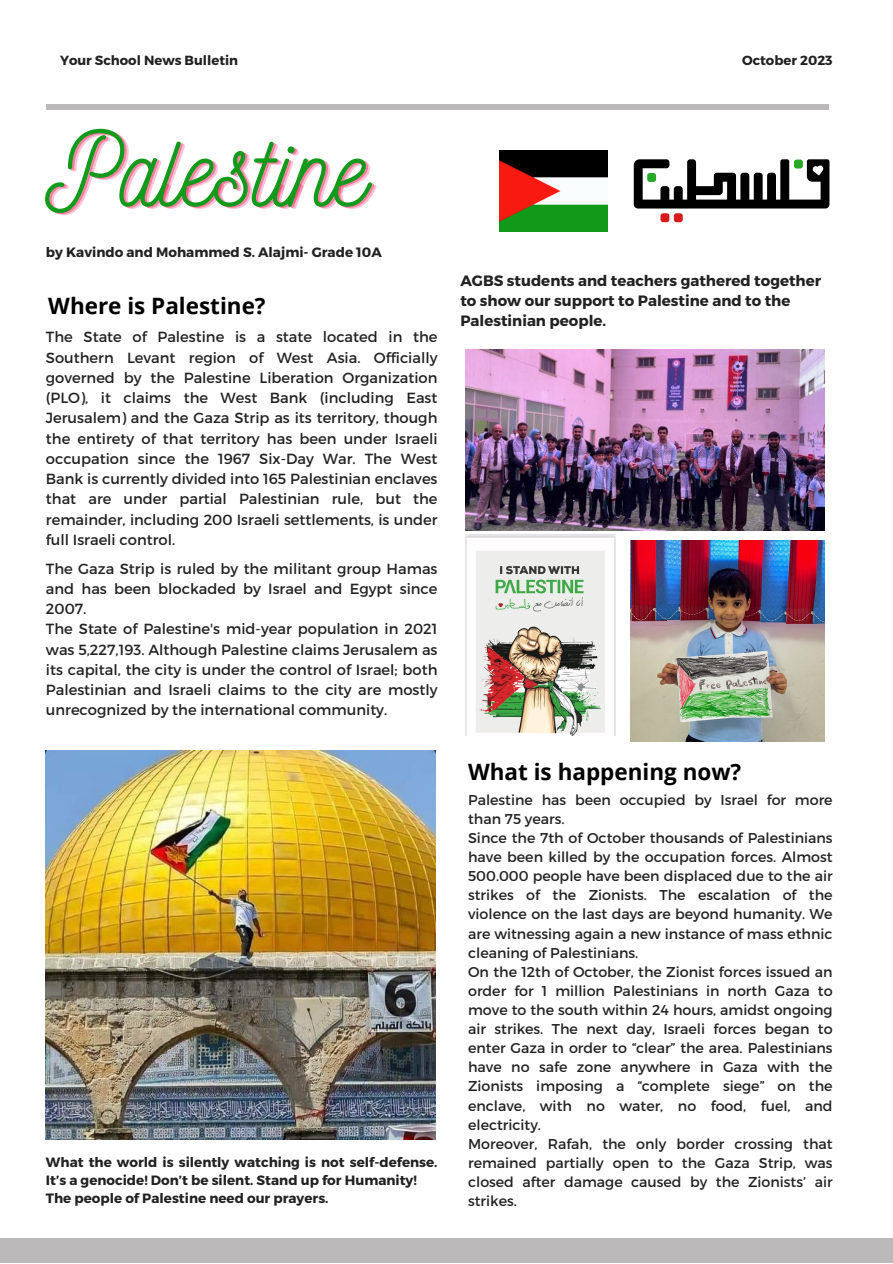
<style>
.page{position:relative;width:893px;height:1264px;background:#fff}
.page>*{position:absolute;margin:0;border:0;box-sizing:border-box;transform-origin:0 0}
.t1{font:101.85px "Nickainley";color:#129a1a}
.t2{font:700 22.5px "Open Sans";color:#000}
.t3{font:700 15px/20.2px "Montserrat";color:#222}
.t4{font:14.7px/20.2px "Montserrat";color:#222;text-align:justify}
.t5{font:14.25px/19px "Montserrat";color:#222;text-align:justify}
.t6{font:700 13.5px/18px "Montserrat";color:#222}
.t7{font:700 13.2px "Montserrat";color:#222}
</style>
<div class="page">
<div style="left:0;top:1237px;width:892px;height:25px;background:#bbb9b9"></div>
<div style="left:46px;top:104px;width:782px;height:6px;background:#bbb9b9"></div>
<svg style="left:633px;top:159px;width:196px;height:63px"></svg>
<img style="left:499px;top:150px;width:108px;height:81px">
<img style="left:46px;top:750px;width:389px;height:389px">
<img style="left:465px;top:349px;width:359px;height:181px">
<img style="left:465px;top:534px;width:150px;height:202px">
<img style="left:630px;top:540px;width:194px;height:201px">
<p class="t7" style="left:60px;top:51px;width:180px">Your School News Bulletin</p>
<p class="t7" style="left:742px;top:51px;width:92px">October 2023</p>
<p class="t1" style="left:45px;top:105px;width:322px">Palestine</p>
<p class="t6" style="left:46px;top:242px;width:337px">by Kavindo and Mohammed S. Alajmi- Grade 10A</p>
<p class="t2" style="left:48px;top:290px;width:219px">Where is Palestine?</p>
<p class="t4" style="left:46px;top:326px;width:393px">The State of Palestine is a state located in the Southern Levant region of West Asia. Officially governed by the Palestine Liberation Organization (PLO), it claims the West Bank (including East Jerusalem) and the Gaza Strip as its territory, though the entirety of that territory has been under Israeli occupation since the 1967 Six-Day War. The West Bank is currently divided into 165 Palestinian enclaves that are under partial Palestinian rule, but the remainder, including 200 Israeli settlements, is under full Israeli control.</p>
<p class="t4" style="left:46px;top:557px;width:393px">The Gaza Strip is ruled by the militant group Hamas and has been blockaded by Israel and Egypt since 2007.</p>
<p class="t4" style="left:46px;top:618px;width:393px">The State of Palestine's mid-year population in 2021 was 5,227,193. Although Palestine claims Jerusalem as its capital, the city is under the control of Israel; both Palestinian and Israeli claims to the city are mostly unrecognized by the international community.</p>
<p class="t6" style="left:46px;top:1152px;width:393px">What the world is silently watching is not self-defense.<br>It’s a genocide! Don’t be silent. Stand up for Humanity!</p>
<p class="t6" style="left:46px;top:1188px;width:284px">The people of Palestine need our prayers.</p>
<p class="t3" style="left:460px;top:269px;width:362px">AGBS students and teachers gathered together to show our support to Palestine and to the<br>Palestinian people.</p>
<p class="t2" style="left:468px;top:756px;width:275px">What is happening now?</p>
<p class="t5" style="left:468px;top:789px;width:366px">Palestine has been occupied by Israel for more than 75 years.</p>
<p class="t5" style="left:468px;top:827px;width:366px">Since the 7th of October thousands of Palestinians have been killed by the occupation forces. Almost 500.000 people have been displaced due to the air strikes of the Zionists. The escalation of the violence on the last days are beyond humanity. We are witnessing again a new instance of mass ethnic cleaning of Palestinians.</p>
<p class="t5" style="left:468px;top:961px;width:366px">On the 12th of October, the Zionist forces issued an order for 1 million Palestinians in north Gaza to move to the south within 24 hours, amidst ongoing air strikes. The next day, Israeli forces began to enter Gaza in order to “clear” the area. Palestinians have no safe zone anywhere in Gaza with the Zionists imposing a “complete siege” on the enclave, with no water, no food, fuel, and electricity.</p>
<p class="t5" style="left:468px;top:1133px;width:366px">Moreover, Rafah, the only border crossing that remained partially open to the Gaza Strip, was closed after damage caused by the Zionists’ air strikes.</p>
</div>
